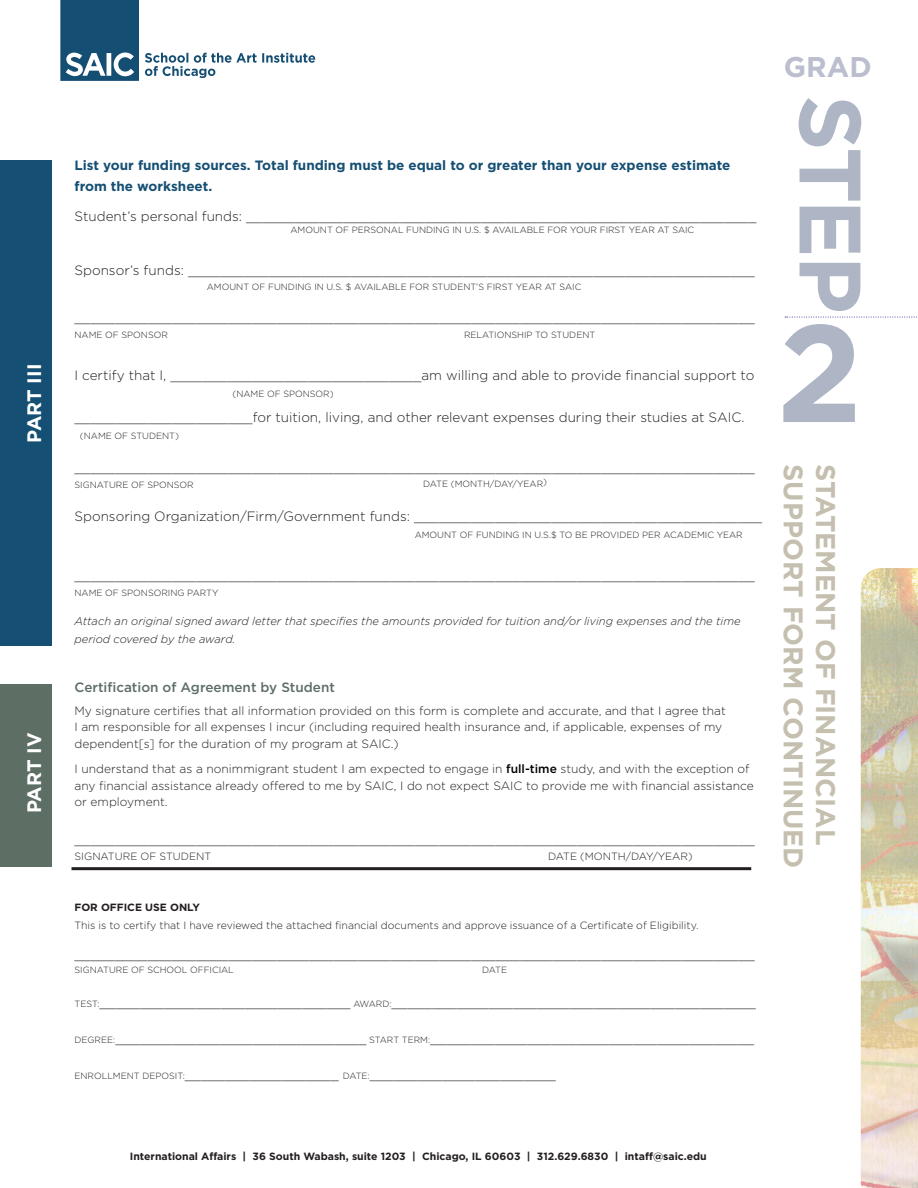
<style>
.page{position:relative;width:918px;height:1188px;background:#fff}
.page>*{position:absolute;margin:0;border:0;box-sizing:border-box;transform-origin:0 0}
.t1{font:700 138px "Gotham";color:#aeb5c5}
.t2{font:700 87px "Gotham";color:#aeb5c5}
.t3{font:700 28.5px "Gotham";color:#babece}
.t4{font:700 27px "Gotham";color:#c4bfae}
.t5{font:700 19.5px "Gotham";color:#fff}
.t6{font:300 13.5px "Gotham";color:#231f20}
.t7{font:700 13.5px/21px "Gotham";color:#154f73}
.t8{font:500 13.5px "Gotham";color:#5d6e65}
.t9{font:300 12px/16.5px "Gotham";color:#231f20}
.t10{font:italic 300 11.25px/18px "Gotham";color:#231f20}
.t11{font:300 10.5px "Gotham";color:#231f20}
.t12{font:700 10.5px "Gotham";color:#231f20}
.t13{font:300 9px "Gotham";color:#231f20}
.s1{font-weight:500;color:#000}
.s2{font-size:9px}
</style>
<div class="page">
<svg style="left:145px;top:53px;width:170px;height:25px"></svg>
<svg style="left:60px;top:0;width:79px;height:81px;background:#326484"></svg>
<img style="left:861px;top:568px;width:57px;height:620px">
<svg style="left:785px;top:316px;width:133px;height:2px"></svg>
<div style="left:0;top:685px;width:51px;height:182px;background:#5d6e65"></div>
<div style="left:0;top:160px;width:51px;height:486px;background:#154f73"></div>
<hr style="left:72px;top:867px;width:679px;height:3px;background:#231f20">
<p class="t5" style="left:23px;top:443px;width:81px;rotate:-90deg">PART III</p>
<p class="t5" style="left:23px;top:813px;width:82px;rotate:-90deg">PART IV</p>
<p class="t7" style="left:75px;top:155px;width:658px">List your funding sources. Total funding must be equal to or greater than your expense estimate from the worksheet.</p>
<p class="t6" style="left:75px;top:209px;width:683px">Student’s personal funds: _______________________________________________________________</p>
<p class="t13" style="left:291px;top:225px;width:405px">AMOUNT OF PERSONAL FUNDING IN U.S. $ AVAILABLE FOR YOUR FIRST YEAR AT SAIC</p>
<p class="t6" style="left:75px;top:263px;width:682px">Sponsor’s funds: ______________________________________________________________________</p>
<p class="t13" style="left:207px;top:282px;width:376px">AMOUNT OF FUNDING IN U.S. $ AVAILABLE FOR STUDENT’S FIRST YEAR AT SAIC</p>
<p class="t6" style="left:75px;top:310px;width:682px">____________________________________________________________________________________</p>
<p class="t13" style="left:75px;top:330px;width:95px">NAME OF SPONSOR</p>
<p class="t13" style="left:464px;top:330px;width:133px">RELATIONSHIP TO STUDENT</p>
<p class="t6" style="left:75px;top:368px;width:681px">I certify that I, _______________________________am willing and able to provide financial support to</p>
<p class="t13" style="left:232px;top:389px;width:103px">(NAME OF SPONSOR)</p>
<p class="t6" style="left:75px;top:410px;width:671px">______________________for tuition, living, and other relevant expenses during their studies at SAIC.</p>
<p class="t13" style="left:80px;top:431px;width:101px">(NAME OF STUDENT)</p>
<p class="t6" style="left:75px;top:460px;width:682px">____________________________________________________________________________________</p>
<p class="t13" style="left:75px;top:480px;width:121px">SIGNATURE OF SPONSOR</p>
<p class="t13" style="left:423px;top:479px;width:125px">DATE (MONTH/DAY/YEAR)</p>
<p class="t6" style="left:75px;top:509px;width:689px">Sponsoring Organization/Firm/Government funds: ___________________________________________</p>
<p class="t13" style="left:415px;top:530px;width:330px">AMOUNT OF FUNDING IN U.S.$ TO BE PROVIDED PER ACADEMIC YEAR</p>
<p class="t6" style="left:75px;top:568px;width:682px">____________________________________________________________________________________</p>
<p class="t13" style="left:75px;top:588px;width:145px">NAME OF SPONSORING PARTY</p>
<p class="t10" style="left:75px;top:612px;width:668px">Attach an original signed award letter that specifies the amounts provided for tuition and/or living expenses and the time period covered by the award.</p>
<p class="t8" style="left:75px;top:680px;width:262px">Certification of Agreement by Student</p>
<p class="t9" style="left:75px;top:702px;width:653px">My signature certifies that all information provided on this form is complete and accurate, and that I agree that<br>I am responsible for all expenses I incur (including required health insurance and, if applicable, expenses of my dependent[s] for the duration of my program at SAIC.)</p>
<p class="t9" style="left:75px;top:761px;width:681px">I understand that as a nonimmigrant student I am expected to engage in <span class="s1">full-time</span> study, and with the exception of any financial assistance already offered to me by SAIC, I do not expect SAIC to provide me with financial assistance or employment.</p>
<p class="t6" style="left:75px;top:832px;width:682px">____________________________________________________________________________________</p>
<p class="t11" style="left:75px;top:851px;width:138px">SIGNATURE OF STUDENT</p>
<p class="t11" style="left:548px;top:851px;width:146px">DATE (MONTH/DAY/YEAR)</p>
<p class="t12" style="left:75px;top:902px;width:127px">FOR OFFICE USE ONLY</p>
<p class="t11" style="left:75px;top:920px;width:625px">This is to certify that I have reviewed the attached financial documents and approve issuance of a Certificate of Eligibility.</p>
<p class="t6" style="left:75px;top:947px;width:682px">____________________________________________________________________________________</p>
<p class="t13" style="left:75px;top:965px;width:161px">SIGNATURE OF SCHOOL OFFICIAL</p>
<p class="t13" style="left:482px;top:965px;width:26px">DATE</p>
<p class="t6" style="left:75px;top:995px;width:683px"><span class="s2">TEST:</span>_______________________________ <span class="s2">AWARD:</span>_____________________________________________</p>
<p class="t6" style="left:75px;top:1031px;width:681px"><span class="s2">DEGREE:</span>_______________________________ <span class="s2">START TERM:</span>________________________________________</p>
<p class="t6" style="left:75px;top:1067px;width:483px"><span class="s2">ENROLLMENT DEPOSIT:</span>___________________ <span class="s2">DATE:</span>_______________________</p>
<p class="t3" style="left:784px;top:51px;width:89px">GRAD</p>
<p class="t2" style="left:881px;top:95px;width:220px;rotate:90deg">STEP</p>
<p class="t1" style="left:777px;top:293px;width:87px">2</p>
<p class="t4" style="left:809px;top:464px;width:406px;rotate:90deg">SUPPORT FORM CONTINUED</p>
<p class="t4" style="left:841px;top:464px;width:383px;rotate:90deg">STATEMENT OF FINANCIAL</p>
<p class="t12" style="left:130px;top:1150px;width:578px">International Affairs | 36 South Wabash, suite 1203 | Chicago, IL 60603 | 312.629.6830 | intaff@saic.edu</p>
</div>
